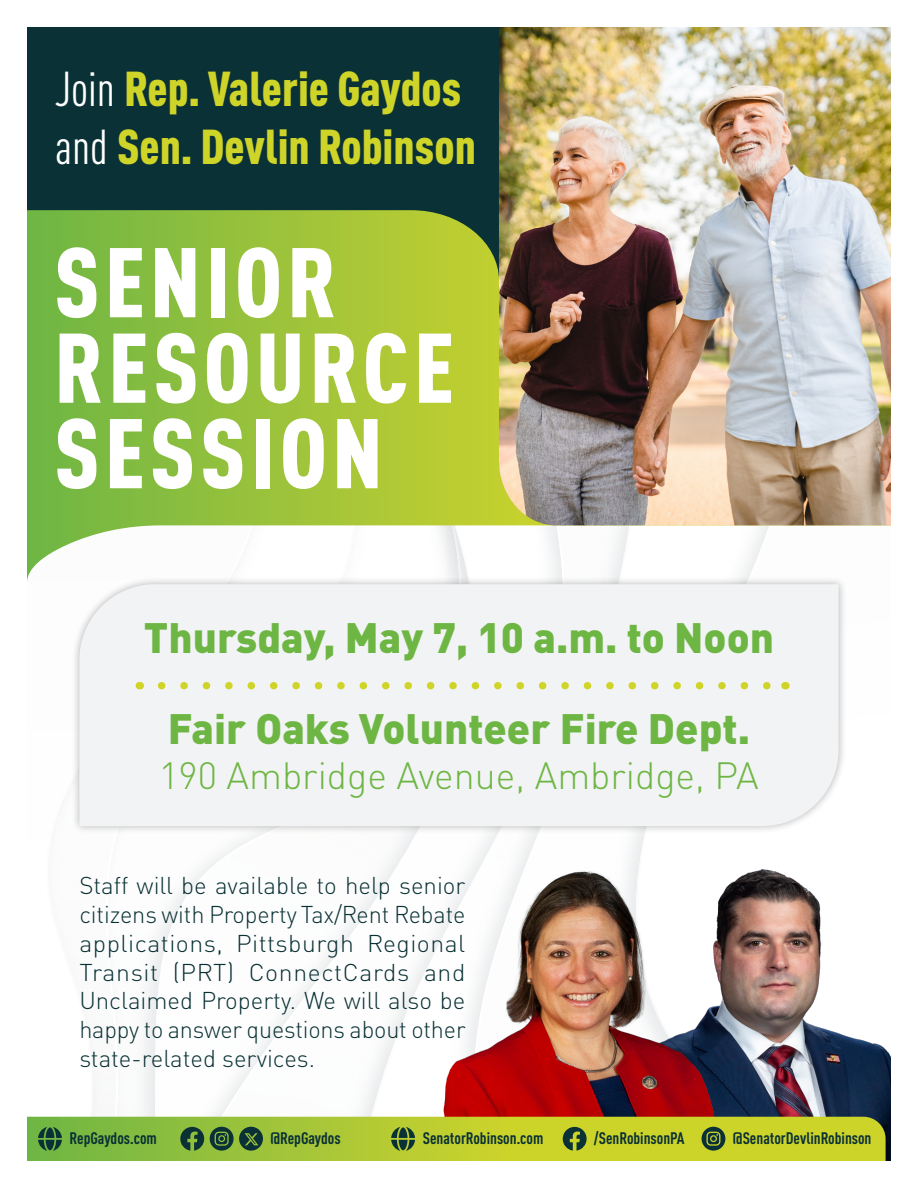
<style>
.page{position:relative;width:918px;height:1188px;background:#fff}
.page>*{position:absolute;margin:0;border:0;box-sizing:border-box;transform-origin:0 0}
.t1{font:900 condensed 97.2px "DIN";letter-spacing:.05em;color:#fff}
.t2{font:900 condensed 48.3px "DIN";color:#cfd429}
.t3{font:900 42px "DIN";color:#6eb644}
.t4{font:300 37.5px "DIN";color:#6eb644}
.t5{font:300 24px/28.8px "DIN";letter-spacing:-.005em;color:#0a3135;text-align:justify}
.t6{font:700 condensed 16.5px "DIN";color:#0a3135}
.s1{font-weight:400;color:#fff}
</style>
<div class="page">
<svg style="left:474px;top:835px;width:63px;height:27px"></svg>
<svg style="left:160px;top:835px;width:100px;height:97px"></svg>
<div style="left:27px;top:27px;width:864px;height:491px;background:#0a3135"></div>
<svg style="left:27px;top:210px;width:864px;height:371px"></svg>
<img style="left:499px;top:27px;width:392px;height:498px">
<div style="left:71px;top:576px;width:776px;height:259px;background:#231f20;opacity:.32"></div>
<div style="left:79px;top:584px;width:760px;height:242px;background:#f2f3f4"></div>
<svg style="left:162px;top:682px;width:612px;height:7px"></svg>
<img style="left:717px;top:869px;width:174px;height:292px">
<img style="left:432px;top:862px;width:285px;height:70px">
<img style="left:27px;top:932px;width:859px;height:229px">
<p class="t2" style="left:55px;top:51px;width:408px"><span class="s1">Join</span> Rep. Valerie Gaydos</p>
<p class="t2" style="left:55px;top:109px;width:422px"><span class="s1">and</span> Sen. Devlin Robinson</p>
<p class="t1" style="left:54px;top:206px;width:283px">SENIOR</p>
<p class="t1" style="left:54px;top:292px;width:401px">RESOURCE</p>
<p class="t1" style="left:54px;top:377px;width:330px">SESSION</p>
<p class="t3" style="left:144px;top:600px;width:632px">Thursday, May 7, 10 a.m. to Noon</p>
<p class="t3" style="left:168px;top:692px;width:584px">Fair Oaks Volunteer Fire Dept.</p>
<p class="t4" style="left:159px;top:746px;width:601px">190 Ambridge Avenue, Ambridge, PA</p>
<p class="t5" style="left:79px;top:869px;width:388px">Staff will be available to help senior citizens with Property Tax/Rent Rebate applications, Pittsburgh Regional Transit (PRT) ConnectCards and Unclaimed Property. We will also be happy to answer questions about other state-related services.</p>
<p class="t6" style="left:70px;top:1125px;width:89px">RepGaydos.com</p>
<p class="t6" style="left:270px;top:1125px;width:72px">@RepGaydos</p>
<p class="t6" style="left:423px;top:1125px;width:122px">SenatorRobinson.com</p>
<p class="t6" style="left:594px;top:1125px;width:92px">/SenRobinsonPA</p>
<p class="t6" style="left:733px;top:1125px;width:140px">@SenatorDevlinRobinson</p>
</div>
